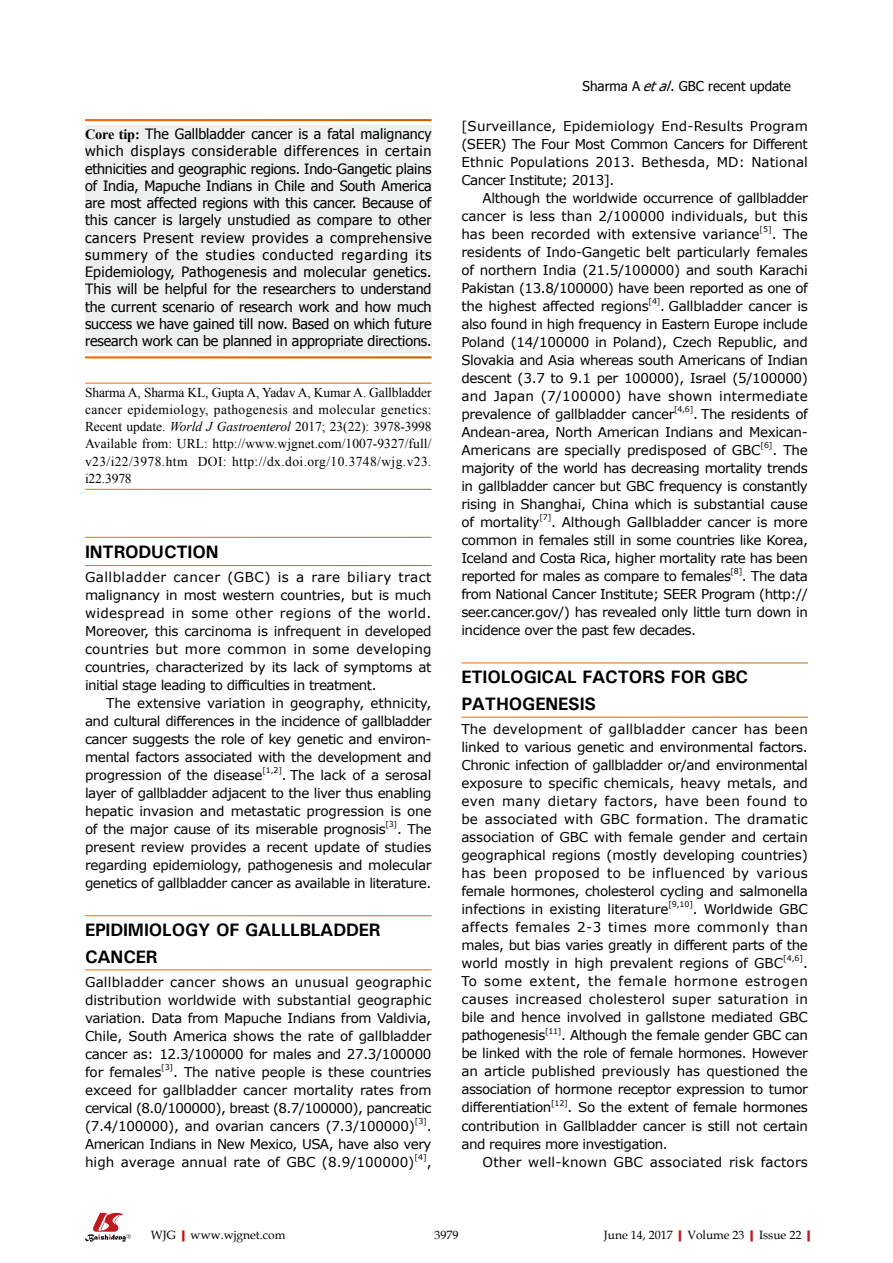
<style>
.page{position:relative;width:893px;height:1263px;background:#fff}
.page>*{position:absolute;margin:0;border:0;box-sizing:border-box;transform-origin:0 0}
.t1{font:700 18px/27px "Univers";letter-spacing:-.01em;color:#000}
.t2{font:14.25px/17.2px "Tahoma";letter-spacing:-.005em;color:#000;text-align:justify}
.t3{font:13.5px/18px "Verdana";letter-spacing:-.025em;color:#000;text-align:justify}
.t4{font:13.5px/17.2px "Times New Roman";letter-spacing:.03em;color:#000;text-align:justify}
.t5{font:13.5px "Verdana";letter-spacing:.015em;color:#000}
.t6{font:13.5px "Tahoma";color:#000}
.t7{font:12px "Book Antiqua";color:#000}
.t8{font:7.8px "Verdana";color:#000}
.s1{font-family:"Times New Roman";font-weight:700}
.s2{font-style:italic}
.s3{font-weight:700;color:#c01920}
</style>
<div class="page">
<div style="left:85px;top:125px;width:347px;height:228px;background:#eeefef"></div>
<svg style="left:85px;top:1213px;width:46px;height:29px"></svg>
<p class="t2" style="left:85px;top:124px;width:348px"><span class="s1">Core tip:</span> The Gallbladder cancer is a fatal malignancy which displays considerable differences in certain ethnicities and geographic regions. Indo-Gangetic plains of India, Mapuche Indians in Chile and South America are most affected regions with this cancer. Because of this cancer is largely unstudied as compare to other cancers Present review provides a comprehensive summery of the studies conducted regarding its Epidemiology, Pathogenesis and molecular genetics.<br>This will be helpful for the researchers to understand the current scenario of research work and how much success we have gained till now. Based on which future research work can be planned in appropriate directions.</p>
<p class="t4" style="left:85px;top:383px;width:348px">Sharma A, Sharma KL, Gupta A, Yadav A, Kumar A. Gallbladder cancer epidemiology, pathogenesis and molecular genetics: recent update. <span class="s2">World J Gastroenterol</span> 2017; 23(22): 3978-3998<br>Available from: URL: http://www.wjgnet.com/1007-9327/full/ v23/i22/3978.htm DOI: http://dx.doi.org/10.3748/wjg.v23. i22.3978</p>
<h1 class="t1" style="left:85px;top:538px;width:135px">INTRODUCTION</h1>
<p class="t3" style="left:85px;top:567px;width:348px">Gallbladder cancer (GBC) is a rare biliary tract malignancy in most western countries, but is much widespread in some other regions of the world.<br>Moreover, this carcinoma is infrequent in developed countries but more common in some developing countries, characterized by its lack of symptoms at initial stage leading to difficulties in treatment.</p>
<p class="t3" style="left:85px;top:693px;width:348px;text-indent:21px">The extensive variation in geography, ethnicity, and cultural differences in the incidence of gallbladder cancer suggests the role of key genetic and environ&shy;mental factors associated with the development and pro-gression of the disease</p>
<p class="t8" style="left:263px;top:765px;width:21px">[1,2]</p>
<p class="t3" style="left:85px;top:765px;width:348px;text-indent:197px">. The lack of a serosal layer of gallbladder adjacent to the liver thus enabling hepatic invasion and metastatic progression is one of the major cause of its miserable prognosis</p>
<p class="t8" style="left:385px;top:819px;width:13px">[3]</p>
<p class="t3" style="left:85px;top:819px;width:348px;text-indent:312px">. The present review provides a recent update of studies regarding epidemiology, pathogenesis and molecular genetics of gallbladder cancer as available in literature.</p>
<h1 class="t1" style="left:85px;top:916px;width:297px">EPIDIMIOLOGY OF GALLLBLADDER<br>CANCER</h1>
<p class="t3" style="left:85px;top:972px;width:348px">Gallbladder cancer shows an unusual geographic distribution worldwide with substantial geographic variation. Data from Mapuche Indians from Valdivia, Chile, South America shows the rate of gallbladder cancer as: 12.3/100000 for males and 27.3/100000 for females</p>
<p class="t8" style="left:161px;top:1062px;width:13px">[3]</p>
<p class="t3" style="left:85px;top:1062px;width:348px;text-indent:88px">. The native people is these countries exceed for gallbladder cancer mortality rates from cervical (8.0/100000), breast (8.7/100000), pancreatic (7.4/100000), and ovarian cancers (7.3/100000)</p>
<p class="t8" style="left:415px;top:1116px;width:13px">[3]</p>
<p class="t3" style="left:85px;top:1116px;width:348px;text-indent:342px">.<br>American Indians in New Mexico, USA, have also very high average annual rate of GBC (8.9/100000)</p>
<p class="t8" style="left:414px;top:1152px;width:14px">[4]</p>
<p class="t3" style="left:427px;top:1152px;width:6px">,</p>
<p class="t6" style="left:583px;top:77px;width:210px">Sharma A <span class="s2">etal</span>. GBC recent update</p>
<p class="t3" style="left:461px;top:116px;width:348px">[Surveillance, Epidemiology End-Results Program (SEER) The Four Most Common Cancers for Different Ethnic Populations 2013. Bethesda, MD: National Cancer Institute; 2013].</p>
<p class="t3" style="left:461px;top:188px;width:348px;text-indent:21px">Although the worldwide occurrence of gallbladder cancer is less than 2/100000 individuals, but this has been recorded with extensive variance</p>
<p class="t8" style="left:760px;top:224px;width:14px">[5]</p>
<p class="t3" style="left:461px;top:224px;width:348px;text-indent:310px">. The residents of Indo-Gangetic belt particularly females of northern India (21.5/100000) and south Karachi Pakistan (13.8/100000) have been reported as one of the highest affected regions</p>
<p class="t8" style="left:649px;top:296px;width:13px">[4]</p>
<p class="t3" style="left:461px;top:296px;width:348px;text-indent:199px">. Gallbladder cancer is also found in high frequency in Eastern Europe include Poland (14/100000 in Poland), Czech Republic, and Slovakia and Asia whereas south Americans of Indian descent (3.7 to 9.1 per 100000), Israel (5/100000) and Japan (7/100000) have shown intermediate prevalence of gallbladder cancer</p>
<p class="t8" style="left:674px;top:404px;width:21px">[4,6]</p>
<p class="t3" style="left:461px;top:404px;width:348px;text-align:left;text-indent:232px">. The residents of<br>Andean-area, North American Indians and Mexican-<br>Americans are specially predisposed of GBC</p>
<p class="t8" style="left:760px;top:440px;width:13px">[6]</p>
<p class="t3" style="left:461px;top:440px;width:348px;text-indent:311px">. The majority of the world has decreasing mortality trends in gallbladder cancer but GBC frequency is constantly rising in Shanghai, China which is substantial cause of mortality</p>
<p class="t8" style="left:539px;top:512px;width:13px">[7]</p>
<p class="t3" style="left:461px;top:512px;width:348px;text-indent:90px">. Although Gallbladder cancer is more common in females still in some countries like Korea, Iceland and Costa Rica, higher mortality rate has been reported for males as compare to females</p>
<p class="t8" style="left:731px;top:566px;width:13px">[8]</p>
<p class="t3" style="left:461px;top:566px;width:348px;text-indent:281px">. The data from National Cancer Institute; SEER Program (http:// seer.cancer.gov/) has revealed only little turn down in incidence over the past few decades.</p>
<h1 class="t1" style="left:461px;top:663px;width:288px">ETIOLOGICAL FACTORS FOR GBC<br>PATHOGENESIS</h1>
<p class="t3" style="left:461px;top:719px;width:348px">The development of gallbladder cancer has been linked to various genetic and environmental factors.<br>Chronic infection of gallbladder or/and environmental exposure to specific chemicals, heavy metals, and even many dietary factors, have been found to be associated with GBC formation. The dramatic association of GBC with female gender and certain geographical regions (mostly developing countries) has been proposed to be influenced by various female hormones, cholesterol cycling and salmonella infections in existing literature</p>
<p class="t8" style="left:668px;top:899px;width:26px">[9,10]</p>
<p class="t3" style="left:461px;top:900px;width:348px;text-indent:232px">. Worldwide GBC affects females 2-3 times more commonly than males, but bias varies greatly in different parts of the world mostly in high prevalent regions of GBC</p>
<p class="t8" style="left:783px;top:954px;width:21px">[4,6]</p>
<p class="t3" style="left:461px;top:954px;width:348px;text-indent:342px">.<br>To some extent, the female hormone estrogen causes increased cholesterol super saturation in bile and hence involved in gallstone mediated GBC pathogenesis</p>
<p class="t8" style="left:545px;top:1026px;width:18px">[11]</p>
<p class="t3" style="left:461px;top:1026px;width:348px;text-indent:100px">. Although the female gender GBC can be linked with the role of female hormones. However an article published previously has questioned the association of hormone receptor expression to tumor differentiation</p>
<p class="t8" style="left:551px;top:1098px;width:18px">[12]</p>
<p class="t3" style="left:461px;top:1098px;width:348px;text-indent:106px">. So the extent of female hormones contribution in Gallbladder cancer is still not certain and requires more investigation.</p>
<p class="t5" style="left:483px;top:1153px;width:327px">Other well-known GBC associated risk factors</p>
<p class="t7" style="left:151px;top:1226px;width:136px">WJG<span class="s3">|</span>www.wjgnet.com</p>
<p class="t7" style="left:434px;top:1226px;width:25px">3979</p>
<p class="t7" style="left:604px;top:1226px;width:214px">June 14, 2017<span class="s3">|</span>Volume 23<span class="s3">|</span>Issue 22<span class="s3">|</span></p>
</div>
